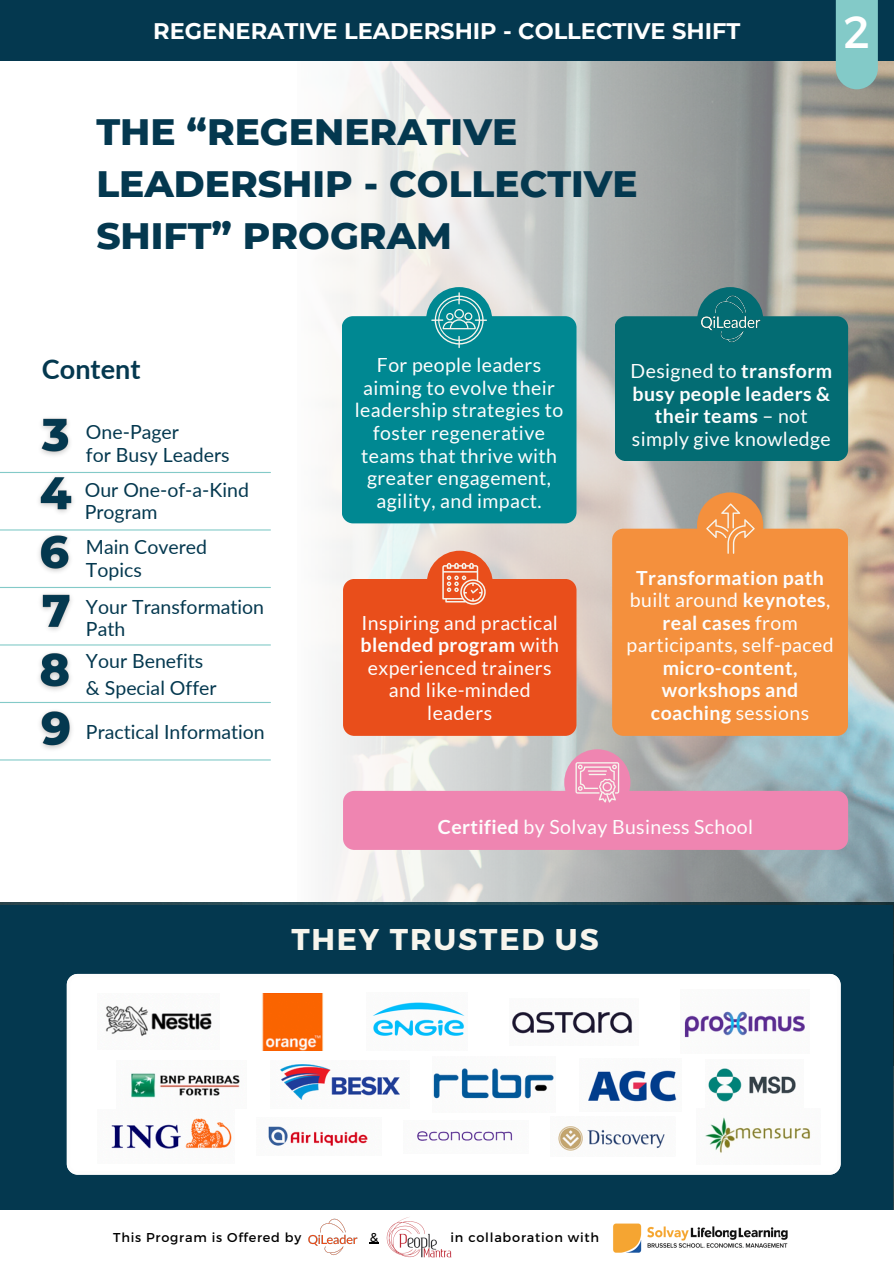
<style>
.page{position:relative;width:894px;height:1264px;background:#fff}
.page>*{position:absolute;margin:0;border:0;box-sizing:border-box;transform-origin:0 0}
.t1{font:45px "Montserrat";color:#fff}
.t2{font:800 37.5px/51.8px "Montserrat";color:#04384f}
.t3{font:700 30px "Montserrat";letter-spacing:.06em;color:#f7f5ed}
.t4{font:700 27px "Lato";color:#04384f}
.t5{font:700 22.5px "Montserrat";color:#fff}
.t6{font:19.5px/22.5px "Lato";letter-spacing:.02em;color:#fdfdfd;text-align:center}
.t7{font:700 19.5px/22.5px "Lato";letter-spacing:.02em;color:#fdfdfd;text-align:center}
.t8{font:19.5px/22.5px "Lato";color:#04384f}
.t9{font:12.9px "Montserrat";letter-spacing:.06em;color:#000}
.s1{font-weight:700}
.s2{font-weight:400}
</style>
<div class="page">
<svg style="left:296px;top:60px;width:597px;height:893px"></svg>
<div style="left:342px;top:316px;width:234px;height:207px;background:#008892;border-radius:11px"></div>
<div style="left:426px;top:287px;width:66px;height:66px;background:#008892;border-radius:50%"></div>
<svg style="left:431px;top:292px;width:55px;height:56px"></svg>
<div style="left:343px;top:579px;width:233px;height:157px;background:#e94e1b;border-radius:11px"></div>
<div style="left:426px;top:550px;width:66px;height:67px;background:#e94e1b;border-radius:50%"></div>
<svg style="left:442px;top:563px;width:43px;height:41px"></svg>
<div style="left:612px;top:528px;width:235px;height:208px;background:#f4903d;border-radius:11px"></div>
<div style="left:696px;top:492px;width:67px;height:66px;background:#f4903d;border-radius:50%"></div>
<svg style="left:706px;top:503px;width:48px;height:51px"></svg>
<div style="left:614px;top:316px;width:233px;height:145px;background:#036c73;border-radius:11px"></div>
<div style="left:697px;top:287px;width:66px;height:66px;background:#036c73;border-radius:50%"></div>
<img style="left:697px;top:293px;width:68px;height:50px">
<div style="left:343px;top:790px;width:504px;height:60px;background:#ef85b1;border-radius:11px"></div>
<div style="left:564px;top:749px;width:66px;height:66px;background:#ef85b1;border-radius:50%"></div>
<svg style="left:575px;top:762px;width:44px;height:40px"></svg>
<div style="left:0;top:0;width:893px;height:60px;background:#04384f"></div>
<hr style="left:0;top:472px;width:270px;height:1px;background:#83cac8">
<hr style="left:0;top:529px;width:270px;height:1px;background:#83cac8">
<hr style="left:0;top:587px;width:270px;height:1px;background:#83cac8">
<hr style="left:0;top:644px;width:270px;height:1px;background:#83cac8">
<hr style="left:0;top:702px;width:270px;height:1px;background:#83cac8">
<hr style="left:0;top:759px;width:270px;height:1px;background:#83cac8">
<div style="left:0;top:905px;width:892px;height:312px;background:#04384f"></div>
<div style="left:67px;top:973px;width:772px;height:201px;background:#fff"></div>
<img style="left:98px;top:993px;width:121px;height:56px">
<img style="left:262px;top:993px;width:62px;height:57px">
<img style="left:705px;top:1059px;width:98px;height:49px">
<img style="left:256px;top:1117px;width:125px;height:38px">
<img style="left:366px;top:992px;width:101px;height:58px">
<img style="left:579px;top:1058px;width:102px;height:53px">
<img style="left:403px;top:1120px;width:125px;height:32px">
<img style="left:270px;top:1060px;width:139px;height:48px">
<img style="left:509px;top:998px;width:128px;height:47px">
<img style="left:696px;top:1108px;width:124px;height:56px">
<img style="left:98px;top:1109px;width:136px;height:54px">
<img style="left:433px;top:1056px;width:122px;height:56px">
<img style="left:680px;top:989px;width:129px;height:63px">
<img style="left:550px;top:1116px;width:125px;height:40px">
<img style="left:116px;top:1060px;width:130px;height:48px">
<div style="left:0;top:1210px;width:893px;height:50px;background:#fff"></div>
<img style="left:308px;top:1218px;width:50px;height:38px">
<img style="left:613px;top:1223px;width:175px;height:30px">
<img style="left:386px;top:1217px;width:66px;height:41px">
<div style="left:835px;top:0;width:42px;height:89px;background:#83cac8"></div>
<img style="left:41px;top:418px;width:29px;height:38px">
<img style="left:31px;top:471px;width:50px;height:42px">
<img style="left:32px;top:529px;width:47px;height:43px">
<img style="left:32px;top:586px;width:47px;height:45px">
<img style="left:31px;top:644px;width:47px;height:47px">
<img style="left:32px;top:701px;width:47px;height:48px">
<p class="t5" style="left:153px;top:17px;width:588px">REGENERATIVE LEADERSHIP - COLLECTIVE SHIFT</p>
<h5 class="t1" style="left:843px;top:3px;width:28px">2</h5>
<p class="t2" style="left:96px;top:106px;width:543px">THE “REGENERATIVE<br>LEADERSHIP - COLLECTIVE<br>SHIFT” PROGRAM</p>
<h5 class="t4" style="left:42px;top:352px;width:100px">Content</h5>
<p class="t8" style="left:86px;top:420px;width:145px">One-Pager<br>for Busy Leaders</p>
<p class="t8" style="left:85px;top:478px;width:166px">Our One-of-a-Kind<br>Program</p>
<p class="t8" style="left:86px;top:535px;width:123px">Main Covered<br>Topics</p>
<h5 class="t8" style="left:86px;top:595px;width:180px">Your Transformation<br>Path</h5>
<p class="t8" style="left:86px;top:647px;width:132px;line-height:27px">Your Benefits &amp; Special Offer</p>
<h5 class="t8" style="left:86px;top:720px;width:180px">Practical Information</h5>
<h4 class="t6" style="left:355px;top:353px;width:210px">For people leaders aiming to evolve their leadership strategies to foster regenerative teams that thrive with greater engagement, agility, and impact.</h4>
<p class="t6" style="left:360px;top:610px;width:200px">Inspiring and practical <span class="s1">blended program</span> with experienced trainers and like-minded leaders</p>
<h5 class="t7" style="left:630px;top:359px;width:203px"><span class="s2">Designed to</span> transform busy people leaders &amp; their teams <span class="s2">– not simply give knowledge</span></h5>
<h3 class="t7" style="left:626px;top:566px;width:208px">Transformation path <span class="s2">built around</span> keynotes<span class="s2">, </span>real cases <span class="s2">from participants, self-paced </span>micro-content, workshops and coaching <span class="s2">sessions</span></h3>
<p class="t6" style="left:438px;top:814px;width:316px"><span class="s1">Certified</span> by Solvay Business School</p>
<p class="t3" style="left:291px;top:919px;width:309px">THEY TRUSTED US</p>
<p class="t9" style="left:113px;top:1228px;width:189px">This Program is Offered by</p>
<p class="t9" style="left:370px;top:1228px;width:10px">&amp;</p>
<p class="t9" style="left:450px;top:1228px;width:150px">in collaboration with</p>
</div>
